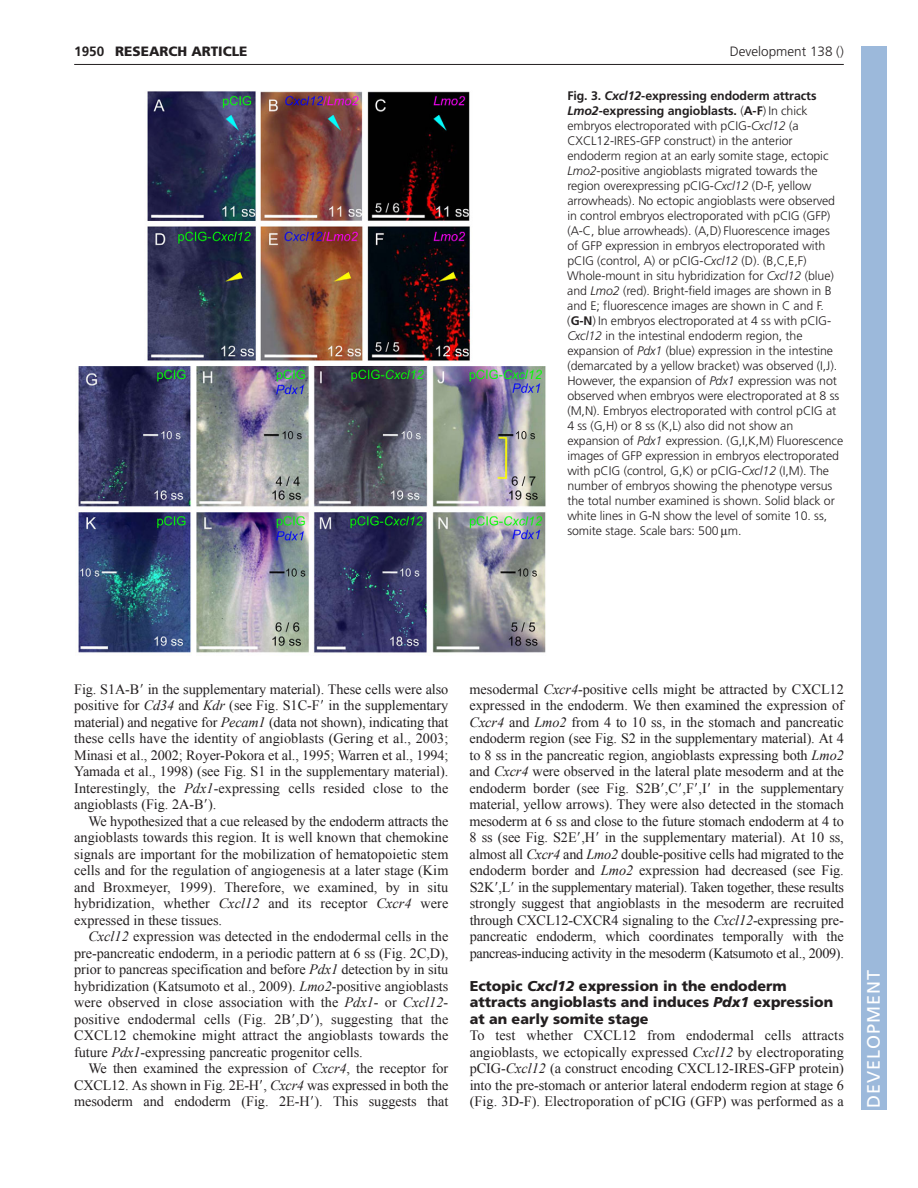
<style>
.page{position:relative;width:918px;height:1188px;background:#fff}
.page>*{position:absolute;margin:0;border:0;box-sizing:border-box;transform-origin:0 0}
.t1{font:18px "Frutiger LT Std";letter-spacing:.055em;color:#fff}
.t2{font:14.25px/16.5px "Times New Roman";letter-spacing:-.005em;color:#231f20;text-align:justify}
.t3{font:900 14.25px/16.5px "Frutiger LT Std";color:#231f20}
.t4{font:300 13.5px "Frutiger LT Std";color:#231f20}
.t5{font:900 13.5px "Frutiger LT Std";color:#231f20}
.t6{font:700 13.5px "Frutiger LT Std";color:#231f20}
.t7{font:300 12.3px/15px "Frutiger LT Std";letter-spacing:-.005em;color:#231f20}
.s1{font-weight:700}
.s2{font-weight:700;font-style:italic}
.s3{font-style:italic}
.s4{font-family:"Mathematical Pi One"}
</style>
<div class="page">
<hr style="left:74px;top:64px;width:770px;height:1px;background:#231f20">
<img style="left:78px;top:91px;width:468px;height:562px">
<div style="left:861px;top:46px;width:25px;height:1064px;background:#9cb9db"></div>
<p class="t6" style="left:74px;top:46px;width:32px">1950</p>
<p class="t5" style="left:115px;top:46px;width:134px">RESEARCH ARTICLE</p>
<p class="t4" style="left:730px;top:46px;width:116px">Development 138 ()</p>
<p class="t7" style="left:567px;top:89px;width:277px"><span class="s1">Fig. 3.</span> <span class="s2">Cxcl12</span><span class="s1">-expressing endoderm attracts </span><span class="s2">Lmo2</span><span class="s1">-expressing angioblasts.</span> (<span class="s1">A-F</span>) In chick embryos electroporated with pCIG-<span class="s3">Cxcl12</span> (a CXCL12-IRES-GFP construct) in the anterior endoderm region at an early somite stage, ectopic <span class="s3">Lmo2</span>-positive angioblasts migrated towards the region overexpressing pCIG-<span class="s3">Cxcl12</span> (D-F, yellow arrowheads). No ectopic angioblasts were observed in control embryos electroporated with pCIG (GFP) (A-C, blue arrowheads). (A,D) Fluorescence images of GFP expression in embryos electroporated with pCIG (control, A) or pCIG-<span class="s3">Cxcl12</span> (D). (B,C,E,F)<br>Whole-mount in situ hybridization for <span class="s3">Cxcl12</span> (blue) and <span class="s3">Lmo2</span> (red). Bright-field images are shown in B and E; fluorescence images are shown in C and F. (<span class="s1">G-N</span>) In embryos electroporated at 4 ss with pCIG-<span class="s3">Cxcl12</span> in the intestinal endoderm region, the expansion of <span class="s3">Pdx1</span> (blue) expression in the intestine (demarcated by a yellow bracket) was observed (I,J).<br>However, the expansion of <span class="s3">Pdx1</span> expression was not observed when embryos were electroporated at 8 ss (M,N). Embryos electroporated with control pCIG at 4 ss (G,H) or 8 ss (K,L) also did not show an expansion of <span class="s3">Pdx1</span> expression. (G,I,K,M) Fluorescence images of GFP expression in embryos electroporated with pCIG (control, G,K) or pCIG-<span class="s3">Cxcl12</span> (I,M). The number of embryos showing the phenotype versus the total number examined is shown. Solid black or white lines in G-N show the level of somite 10. ss, somite stage. Scale bars: 500 m.</p>
<p class="t2" style="left:74px;top:681px;width:376px">Fig. S1A-B<span class="s4">-</span> in the supplementary material). These cells were also positive for <span class="s3">Cd34</span> and <span class="s3">Kdr</span> (see Fig. S1C-F<span class="s4">-</span> in the supplementary material) and negative for <span class="s3">Pecam1</span> (data not shown), indicating that these cells have the identity of angioblasts (Gering et al., 2003; Minasi et al., 2002; Royer-Pokora et al., 1995; Warren et al., 1994; Yamada et al., 1998) (see Fig. S1 in the supplementary material).<br>Interestingly, the <span class="s3">Pdx1</span>-expressing cells resided close to the angioblasts (Fig. 2A-B<span class="s4">-</span>).</p>
<p class="t2" style="left:74px;top:813px;width:376px;text-indent:14px">We hypothesized that a cue released by the endoderm attracts the angioblasts towards this region. It is well known that chemokine signals are important for the mobilization of hematopoietic stem cells and for the regulation of angiogenesis at a later stage (Kim and Broxmeyer, 1999). Therefore, we examined, by in situ hybridization, whether <span class="s3">Cxcl12</span> and its receptor <span class="s3">Cxcr4</span> were expressed in these tissues.</p>
<p class="t2" style="left:74px;top:928px;width:376px;text-indent:14px"><span class="s3">Cxcl12</span> expression was detected in the endodermal cells in the pre-pancreatic endoderm, in a periodic pattern at 6 ss (Fig. 2C,D), prior to pancreas specification and before <span class="s3">Pdx1</span> detection by in situ hybridization (Katsumoto et al., 2009). <span class="s3">Lmo2</span>-positive angioblasts were observed in close association with the <span class="s3">Pdx1</span>- or <span class="s3">Cxcl12</span>- positive endodermal cells (Fig. 2B<span class="s4">-</span>,D<span class="s4">-</span>), suggesting that the CXCL12 chemokine might attract the angioblasts towards the future <span class="s3">Pdx1</span>-expressing pancreatic progenitor cells.</p>
<p class="t2" style="left:74px;top:1060px;width:376px;text-indent:14px">We then examined the expression of <span class="s3">Cxcr4</span>, the receptor for CXCL12. As shown in Fig. 2E-H<span class="s4">-</span>, <span class="s3">Cxcr4</span> was expressed in both the mesoderm and endoderm (Fig. 2E-H<span class="s4">-</span>). This suggests that</p>
<p class="t2" style="left:470px;top:681px;width:376px">mesodermal <span class="s3">Cxcr4</span>-positive cells might be attracted by CXCL12 expressed in the endoderm. We then examined the expression of <span class="s3">Cxcr4</span> and <span class="s3">Lmo2</span> from 4 to 10 ss, in the stomach and pancreatic endoderm region (see Fig. S2 in the supplementary material). At 4 to 8 ss in the pancreatic region, angioblasts expressing both <span class="s3">Lmo2 </span>and <span class="s3">Cxcr4</span> were observed in the lateral plate mesoderm and at the endoderm border (see Fig. S2B<span class="s4">-</span>,C<span class="s4">-</span>,F<span class="s4">-</span>,I<span class="s4">-</span> in the supplementary material, yellow arrows). They were also detected in the stomach mesoderm at 6 ss and close to the future stomach endoderm at 4 to 8 ss (see Fig. S2E<span class="s4">-</span>,H<span class="s4">-</span> in the supplementary material). At 10 ss, almost all <span class="s3">Cxcr4</span> and <span class="s3">Lmo2</span> double-positive cells had migrated to the endoderm border and <span class="s3">Lmo2</span> expression had decreased (see Fig.<br>S2K<span class="s4">-</span>,L<span class="s4">-</span> in the supplementary material). Taken together, these results strongly suggest that angioblasts in the mesoderm are recruited through CXCL12-CXCR4 signaling to the <span class="s3">Cxcl12</span>-expressing pre&shy;pancreatic endoderm, which coordinates temporally with the pancreas-inducing activity in the mesoderm (Katsumoto et al., 2009).</p>
<p class="t3" style="left:470px;top:979px;width:365px">Ectopic <span class="s3">Cxcl12</span> expression in the endoderm attracts angioblasts and induces <span class="s3">Pdx1</span> expression at an early somite stage</p>
<p class="t2" style="left:470px;top:1027px;width:376px">To test whether CXCL12 from endodermal cells attracts angioblasts, we ectopically expressed <span class="s3">Cxcl12</span> by electroporating pCIG-<span class="s3">Cxcl12</span> (a construct encoding CXCL12-IRES-GFP protein) into the pre-stomach or anterior lateral endoderm region at stage 6 (Fig. 3D-F). Electroporation of pCIG (GFP) was performed as a</p>
<p class="t1" style="left:863px;top:1108px;width:140px;rotate:-90deg">DEVELOPMENT</p>
</div>
